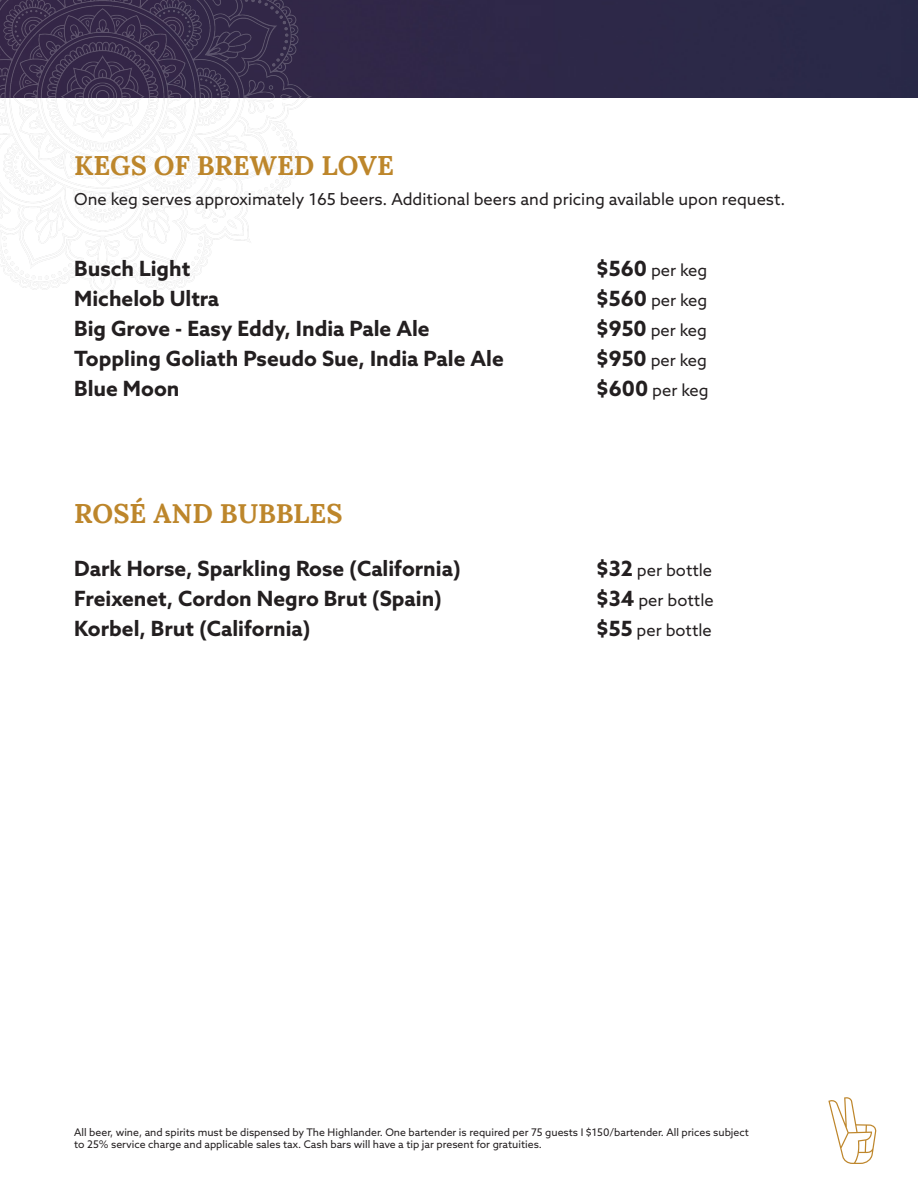
<style>
.page{position:relative;width:918px;height:1188px;background:#fff}
.page>*{position:absolute;margin:0;border:0;box-sizing:border-box;transform-origin:0 0}
.t1{font:700 27px "Lora";color:#bd862b}
.t2{font:700 21px "Azo Sans";color:#231f20}
.t3{font:16.5px "Azo Sans";color:#231f20}
.t4{font:10.5px/12px "Azo Sans";color:#231f20}
.s1{font-weight:700;font-size:21px}
</style>
<div class="page">
<div style="left:312px;top:0;width:606px;height:97px;background:#2d2848"></div>
<img style="left:0;top:0;width:312px;height:301px">
<svg style="left:828px;top:1097px;width:48px;height:67px"></svg>
<p class="t1" style="left:74px;top:143px;width:321px">KEGS OF BREWED LOVE</p>
<p class="t3" style="left:74px;top:189px;width:713px">One keg serves approximately 165 beers. Additional beers and pricing available upon request.</p>
<p class="t2" style="left:74px;top:255px;width:118px">Busch Light</p>
<p class="t3" style="left:596px;top:260px;width:113px"><span class="s1">$560</span> per keg</p>
<p class="t2" style="left:74px;top:285px;width:146px">Michelob Ultra</p>
<p class="t3" style="left:596px;top:290px;width:113px"><span class="s1">$560</span> per keg</p>
<p class="t2" style="left:74px;top:315px;width:357px">Big Grove - Easy Eddy, India Pale Ale</p>
<p class="t3" style="left:596px;top:320px;width:112px"><span class="s1">$950</span> per keg</p>
<p class="t2" style="left:74px;top:345px;width:431px">Toppling Goliath Pseudo Sue, India Pale Ale</p>
<p class="t3" style="left:596px;top:350px;width:112px"><span class="s1">$950</span> per keg</p>
<p class="t2" style="left:74px;top:375px;width:107px">Blue Moon</p>
<p class="t3" style="left:596px;top:380px;width:114px"><span class="s1">$600</span> per keg</p>
<p class="t1" style="left:74px;top:490px;width:270px">ROSÉ AND BUBBLES</p>
<p class="t2" style="left:74px;top:555px;width:388px">Dark Horse, Sparkling Rose (California)</p>
<p class="t3" style="left:596px;top:559px;width:117px"><span class="s1">$32</span> per bottle</p>
<p class="t2" style="left:74px;top:585px;width:369px">Freixenet, Cordon Negro Brut (Spain)</p>
<p class="t3" style="left:596px;top:589px;width:119px"><span class="s1">$34</span> per bottle</p>
<p class="t2" style="left:74px;top:615px;width:238px">Korbel, Brut (California)</p>
<p class="t3" style="left:596px;top:619px;width:117px"><span class="s1">$55</span> per bottle</p>
<p class="t4" style="left:74px;top:1126px;width:676px">All beer, wine, and spirits must be dispensed by The Highlander. One bartender is required per 75 guests I $150/bartender. All prices subject to 25% service charge and applicable sales tax. Cash bars will have a tip jar present for gratuities.</p>
</div>
